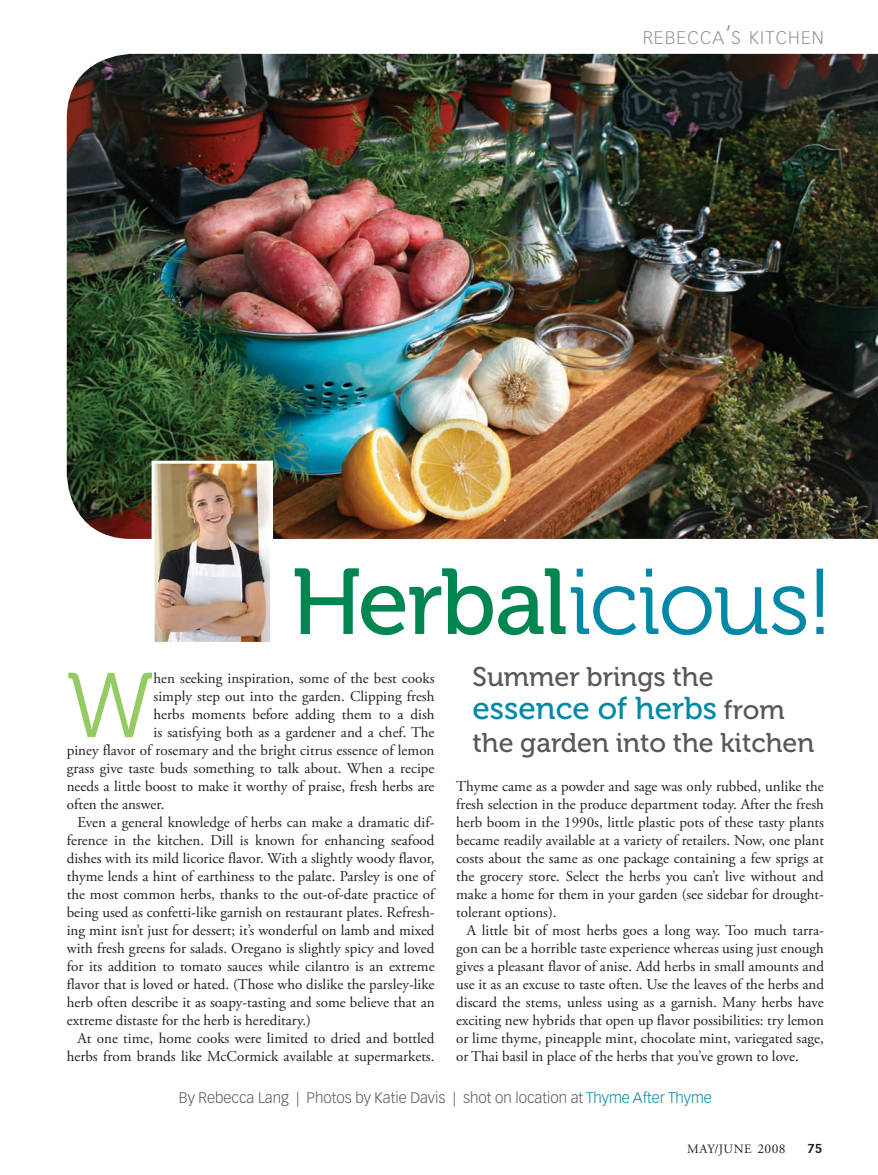
<style>
.page{position:relative;width:878px;height:1175px;background:#fff}
.page>*{position:absolute;margin:0;border:0;box-sizing:border-box;transform-origin:0 0}
.t1{font:93px "Museo 300";letter-spacing:-.025em;color:#0088a6}
.t2{font:91.8px "Museo 300";color:#94cb64}
.t3{font:31.5px "Museo 500";color:#0088a6}
.t4{font:27px "Museo 500";color:#57585a}
.Balloon_Text{font:300 18px "Vectora LT Std";letter-spacing:.065em;color:#939598}
.t5{font:15px/18px "Adobe Garamond Pro";color:#231f20;text-align:justify}
.t6{font:300 15px "Vectora LT Std";color:#57585a}
.t7{font:12.75px "Adobe Garamond Pro";letter-spacing:.025em;color:#231f20}
.t8{font:700 12.75px "Vectora LT Std";color:#231f20}
.s1{font-size:24px}
.s2{font-family:"Museo 500";color:#008751}
.s3{font-size:27px;color:#57585a}
.s4{color:#0088a6}
.s5{font-size:13.5px}
</style>
<div class="page">
<img style="left:67px;top:54px;width:811px;height:485px">
<img style="left:156px;top:464px;width:113px;height:177px">
<div style="left:152px;top:460px;width:121px;height:185px;border:3px solid #fff"></div>
<p class="Balloon_Text" style="left:642px;top:27px;width:183px">rebecca<span class="s1">’</span>s kitchen</p>
<p class="t1" style="left:291px;top:552px;width:544px"><span class="s2">Herbal</span>icious!</p>
<p class="t4" style="left:472px;top:662px;width:242px">Summer brings the</p>
<p class="t3" style="left:472px;top:691px;width:313px">essence of herbs <span class="s3">from</span></p>
<p class="t4" style="left:472px;top:728px;width:343px">the garden into the kitchen</p>
<p class="t5" style="left:456px;top:778px;width:369px">Thyme came as a powder and sage was only rubbed, unlike the fresh selection in the produce department today. After the fresh herb boom in the 1990s, little plastic pots of these tasty plants became readily available at a variety of retailers. Now, one plant costs about the same as one package containing a few sprigs at the grocery store. Select the herbs you can’t live without and make a home for them in your garden (see sidebar for drought&shy;tolerant options).</p>
<p class="t5" style="left:456px;top:922px;width:369px;text-indent:11px">A little bit of most herbs goes a long way. Too much tarra&shy;gon can be a horrible taste experience whereas using just enough gives a pleasant flavor of anise. Add herbs in small amounts and use it as an excuse to taste often. Use the leaves of the herbs and discard the stems, unless using as a garnish. Many herbs have exciting new hybrids that open up flavor possibilities: try lemon or lime thyme, pineapple mint, chocolate mint, variegated sage, or Thai basil in place of the herbs that you’ve grown to love.</p>
<p class="t2" style="left:67px;top:656px;width:88px">W</p>
<p class="t5" style="left:154px;top:670px;width:282px">hen seeking inspiration, some of the best cooks</p>
<p class="t5" style="left:154px;top:688px;width:282px">simply step out into the garden. Clipping fresh</p>
<p class="t5" style="left:154px;top:706px;width:282px">herbs moments before adding them to a dish</p>
<p class="t5" style="left:154px;top:724px;width:282px">is satisfying both as a gardener and a chef. The</p>
<p class="t5" style="left:67px;top:742px;width:369px">piney flavor of rosemary and the bright citrus essence of lemon</p>
<p class="t5" style="left:67px;top:760px;width:369px">grass give taste buds something to talk about. When a recipe</p>
<p class="t5" style="left:67px;top:778px;width:369px">needs a little boost to make it worthy of praise, fresh herbs are</p>
<p class="t5" style="left:67px;top:796px;width:99px">often the answer.</p>
<p class="t5" style="left:67px;top:814px;width:369px;text-indent:11px">Even a general knowledge of herbs can make a dramatic dif&shy;ference in the kitchen. Dill is known for enhancing seafood dishes with its mild licorice flavor. With a slightly woody flavor, thyme lends a hint of earthiness to the palate. Parsley is one of the most common herbs, thanks to the out-of-date practice of being used as confetti-like garnish on restaurant plates. Refresh&shy;ing mint isn’t just for dessert; it’s wonderful on lamb and mixed with fresh greens for salads. Oregano is slightly spicy and loved for its addition to tomato sauces while cilantro is an extreme flavor that is loved or hated. (Those who dislike the parsley-like herb often describe it as soapy-tasting and some believe that an extreme distaste for the herb is hereditary.)</p>
<p class="t5" style="left:67px;top:1030px;width:369px;text-align:right">At one time, home cooks were limited to dried and bottled herbs from brands like McCormick available at supermarkets.</p>
<p class="t6" style="left:179px;top:1089px;width:534px">By Rebecca Lang | Photos by Katie Davis | shot on location at <span class="s4">Thyme After Thyme</span></p>
<p class="t7" style="left:687px;top:1141px;width:100px">MAY/JUNE <span class="s5">2008</span></p>
<p class="t8" style="left:807px;top:1140px;width:17px">75</p>
</div>
